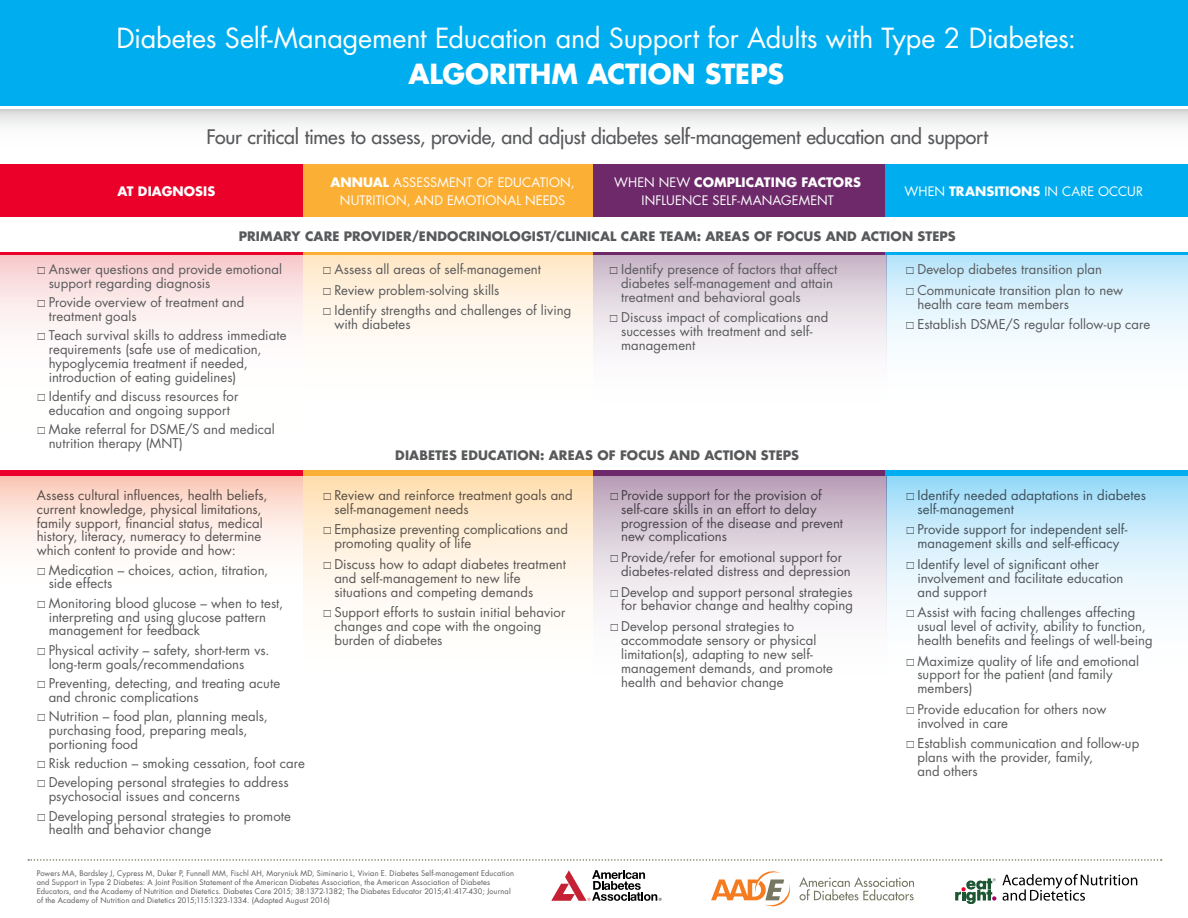
<style>
.page{position:relative;width:1188px;height:918px;background:#fff}
.page>*{position:absolute;margin:0;border:0;box-sizing:border-box;transform-origin:0 0}
.t1{font:27px "Futura";letter-spacing:-.01em;color:#fff}
.t2{font:700 27px "Futura";letter-spacing:-.01em;color:#fff}
.t3{font:19.5px "Futura";letter-spacing:-.01em;color:#58595b}
.t4{font:13.2px/13.8px "Futura";letter-spacing:.005em;color:#58595b}
.t5{font:12.75px/18px "Futura";letter-spacing:.01em;color:#fff;text-align:center}
.t6{font:700 12.75px "Futura";letter-spacing:.01em;color:#58595b}
.t7{font:700 12.75px "Futura";letter-spacing:.01em;color:#fff}
.t8{font:7.5px/9px "Futura";letter-spacing:.015em;color:#58595b}
.s1{font-weight:700}
</style>
<div class="page">
<svg style="left:0;top:255px;width:303px;height:73px"></svg>
<svg style="left:887px;top:255px;width:301px;height:89px"></svg>
<svg style="left:593px;top:255px;width:294px;height:110px"></svg>
<svg style="left:303px;top:255px;width:290px;height:88px"></svg>
<svg style="left:887px;top:476px;width:301px;height:134px;background:#cfedfb"></svg>
<svg style="left:593px;top:476px;width:294px;height:155px"></svg>
<svg style="left:0;top:476px;width:303px;height:74px"></svg>
<svg style="left:303px;top:476px;width:290px;height:129px"></svg>
<div style="left:0;top:164px;width:304px;height:80px;background:#eb0029"></div>
<div style="left:303px;top:164px;width:290px;height:80px;background:#fbaf34"></div>
<div style="left:593px;top:164px;width:293px;height:80px;background:#6d296a"></div>
<div style="left:886px;top:164px;width:302px;height:80px;background:#00aeef"></div>
<div style="left:0;top:445px;width:304px;height:31px;background:#eb0029"></div>
<div style="left:303px;top:445px;width:290px;height:31px;background:#fbaf34"></div>
<div style="left:593px;top:445px;width:293px;height:31px;background:#6d296a"></div>
<div style="left:886px;top:445px;width:302px;height:31px;background:#00aeef"></div>
<div style="left:0;top:436px;width:1188px;height:34px;background:#fff"></div>
<div style="left:0;top:232px;width:304px;height:23px;background:#eb0029"></div>
<div style="left:303px;top:232px;width:290px;height:23px;background:#fbaf34"></div>
<div style="left:593px;top:232px;width:293px;height:23px;background:#6d296a"></div>
<div style="left:886px;top:232px;width:302px;height:23px;background:#00aeef"></div>
<div style="left:0;top:218px;width:1188px;height:34px;background:#fff"></div>
<div style="left:0;top:110px;width:1188px;height:40px;background:linear-gradient(to bottom,#e3e4e4,#fff)"></div>
<div style="left:0;top:0;width:1188px;height:106px;background:#00aeef"></div>
<svg style="left:711px;top:871px;width:80px;height:36px"></svg>
<svg style="left:799px;top:877px;width:115px;height:23px"></svg>
<svg style="left:551px;top:870px;width:111px;height:31px"></svg>
<svg style="left:955px;top:878px;width:41px;height:26px"></svg>
<svg style="left:1002px;top:874px;width:135px;height:27px"></svg>
<svg style="left:28px;top:859px;width:1134px;height:2px"></svg>
<svg style="left:323px;top:267px;width:7px;height:7px"></svg>
<svg style="left:323px;top:288px;width:7px;height:7px"></svg>
<svg style="left:323px;top:308px;width:7px;height:7px"></svg>
<svg style="left:323px;top:493px;width:7px;height:7px"></svg>
<svg style="left:323px;top:527px;width:7px;height:7px"></svg>
<svg style="left:323px;top:562px;width:7px;height:7px"></svg>
<svg style="left:610px;top:267px;width:7px;height:7px"></svg>
<svg style="left:610px;top:315px;width:7px;height:7px"></svg>
<svg style="left:610px;top:493px;width:7px;height:7px"></svg>
<svg style="left:610px;top:555px;width:7px;height:7px"></svg>
<svg style="left:610px;top:589px;width:7px;height:8px"></svg>
<svg style="left:610px;top:624px;width:7px;height:7px"></svg>
<svg style="left:907px;top:267px;width:6px;height:7px"></svg>
<svg style="left:907px;top:288px;width:6px;height:7px"></svg>
<svg style="left:907px;top:322px;width:6px;height:7px"></svg>
<svg style="left:907px;top:493px;width:6px;height:7px"></svg>
<svg style="left:907px;top:527px;width:6px;height:7px"></svg>
<svg style="left:907px;top:562px;width:6px;height:7px"></svg>
<svg style="left:38px;top:267px;width:7px;height:7px"></svg>
<svg style="left:38px;top:300px;width:7px;height:7px"></svg>
<h1 class="t1" style="left:116px;top:20px;width:961px">Diabetes Self-Management Education and Support for Adults with Type 2 Diabetes:</h1>
<h1 class="t2" style="left:409px;top:56px;width:377px">ALGORITHM ACTION STEPS</h1>
<h2 class="t3" style="left:206px;top:124px;width:783px">Four critical times to assess, provide, and adjust diabetes self-management education and support</h2>
<p class="t7" style="left:117px;top:182px;width:99px">AT DIAGNOSIS</p>
<p class="t5" style="left:330px;top:173px;width:246px"><span class="s1">ANNUAL</span> ASSESSMENT OF EDUCATION,<br>NUTRITION, AND EMOTIONAL NEEDS</p>
<p class="t5" style="left:614px;top:173px;width:248px">WHEN NEW <span class="s1">COMPLICATING FACTORS<br></span>INFLUENCE SELF-MANAGEMENT</p>
<p class="t5" style="left:904px;top:182px;width:240px">WHEN <span class="s1">TRANSITIONS</span> IN CARE OCCUR</p>
<p class="t6" style="left:239px;top:228px;width:719px">PRIMARY CARE PROVIDER/ENDOCRINOLOGIST/CLINICAL CARE TEAM: AREAS OF FOCUS AND ACTION STEPS</p>
<p class="t4" style="left:49px;top:262px;width:235px">Answer questions and provide emotional support regarding diagnosis</p>
<p class="t4" style="left:49px;top:295px;width:197px">Provide overview of treatment and treatment goals</p>
<p class="t4" style="left:49px;top:329px;width:239px">Teach survival skills to address immediate requirements (safe use of medication, hypoglycemia treatment if needed, introduction of eating guidelines)</p>
<p class="t4" style="left:49px;top:389px;width:191px">Identify and discuss resources for education and ongoing support</p>
<p class="t4" style="left:49px;top:423px;width:228px">Make referral for DSME/S and medical nutrition therapy (MNT)</p>
<p class="t4" style="left:37px;top:488px;width:232px">Assess cultural influences, health beliefs, current knowledge, physical limitations, family support, financial status, medical history, literacy, numeracy to determine which content to provide and how:</p>
<p class="t4" style="left:49px;top:563px;width:221px">Medication – choices, action, titration, side effects</p>
<p class="t4" style="left:49px;top:596px;width:236px">Monitoring blood glucose – when to test, interpreting and using glucose pattern management for feedback</p>
<p class="t4" style="left:49px;top:643px;width:222px">Physical activity – safety, short-term vs. long-term goals/recommendations</p>
<p class="t4" style="left:49px;top:676px;width:233px">Preventing, detecting, and treating acute and chronic complications</p>
<p class="t4" style="left:49px;top:709px;width:221px">Nutrition – food plan, planning meals, purchasing food, preparing meals, portioning food</p>
<p class="t4" style="left:49px;top:753px;width:258px;line-height:19.4px">Risk reduction – smoking cessation, foot care<br>Developing personal strategies to address</p>
<p class="t4" style="left:49px;top:787px;width:244px;line-height:19.4px">psychosocial issues and concerns<br>Developing personal strategies to promote</p>
<p class="t4" style="left:49px;top:822px;width:164px">health and behavior change</p>
<p class="t4" style="left:334px;top:259px;width:239px;line-height:20.5px">Assess all areas of self-management<br>Review problem-solving skills<br>Identify strengths and challenges of living</p>
<p class="t4" style="left:334px;top:317px;width:78px">with diabetes</p>
<p class="t4" style="left:621px;top:262px;width:218px">Identify presence of factors that affect diabetes self-management and attain treatment and behavioral goals</p>
<p class="t4" style="left:621px;top:311px;width:209px">Discuss impact of complications and successes with treatment and self&shy;management</p>
<p class="t6" style="left:395px;top:446px;width:405px">DIABETES EDUCATION: AREAS OF FOCUS AND ACTION STEPS</p>
<p class="t4" style="left:334px;top:488px;width:240px">Review and reinforce treatment goals and self-management needs</p>
<p class="t4" style="left:334px;top:522px;width:235px">Emphasize preventing complications and promoting quality of life</p>
<p class="t4" style="left:334px;top:557px;width:233px">Discuss how to adapt diabetes treatment and self-management to new life situations and competing demands</p>
<p class="t4" style="left:334px;top:605px;width:233px">Support efforts to sustain initial behavior changes and cope with the ongoing burden of diabetes</p>
<p class="t4" style="left:621px;top:488px;width:224px">Provide support for the provision of self-care skills in an effort to delay progression of the disease and prevent new complications</p>
<p class="t4" style="left:621px;top:550px;width:231px">Provide/refer for emotional support for diabetes-related distress and depression</p>
<p class="t4" style="left:621px;top:585px;width:234px">Develop and support personal strategies for behavior change and healthy coping</p>
<p class="t4" style="left:621px;top:619px;width:213px">Develop personal strategies to accommodate sensory or physical limitation(s), adapting to new self&shy;management demands, and promote health and behavior change</p>
<p class="t8" style="left:37px;top:869px;width:479px">Powers MA, Bardsley J, Cypress M, Duker P, Funnell MM, Fischl AH, Maryniuk MD, Siminerio L, Vivian E. Diabetes Self-management Education and Support in Type 2 Diabetes: A Joint Position Statement of the American Diabetes Association, the American Association of Diabetes Educators, and the Academy of Nutrition and Dietetics. Diabetes Care 2015; 38:1372-1382; The Diabetes Educator 2015;41:417-430; Journal of the Academy of Nutrition and Dietetics 2015;115:1323-1334. (Adapted August 2016)</p>
<p class="t4" style="left:917px;top:259px;width:207px;line-height:20.5px">Develop diabetes transition plan<br>Communicate transition plan to new</p>
<p class="t4" style="left:917px;top:293px;width:235px;line-height:20.5px">health care team members<br>Establish DSME/S regular follow-up care</p>
<p class="t4" style="left:917px;top:488px;width:230px">Identify needed adaptations in diabetes self-management</p>
<p class="t4" style="left:917px;top:522px;width:212px">Provide support for independent self&shy;management skills and self-efficacy</p>
<p class="t4" style="left:917px;top:557px;width:208px">Identify level of significant other involvement and facilitate education and support</p>
<p class="t4" style="left:917px;top:605px;width:237px">Assist with facing challenges affecting usual level of activity, ability to function, health benefits and feelings of well-being</p>
<p class="t4" style="left:917px;top:654px;width:223px">Maximize quality of life and emotional support for the patient (and family members)</p>
<p class="t4" style="left:917px;top:702px;width:190px">Provide education for others now involved in care</p>
<p class="t4" style="left:917px;top:736px;width:223px">Establish communication and follow-up plans with the provider, family,<br>and others</p>
</div>
